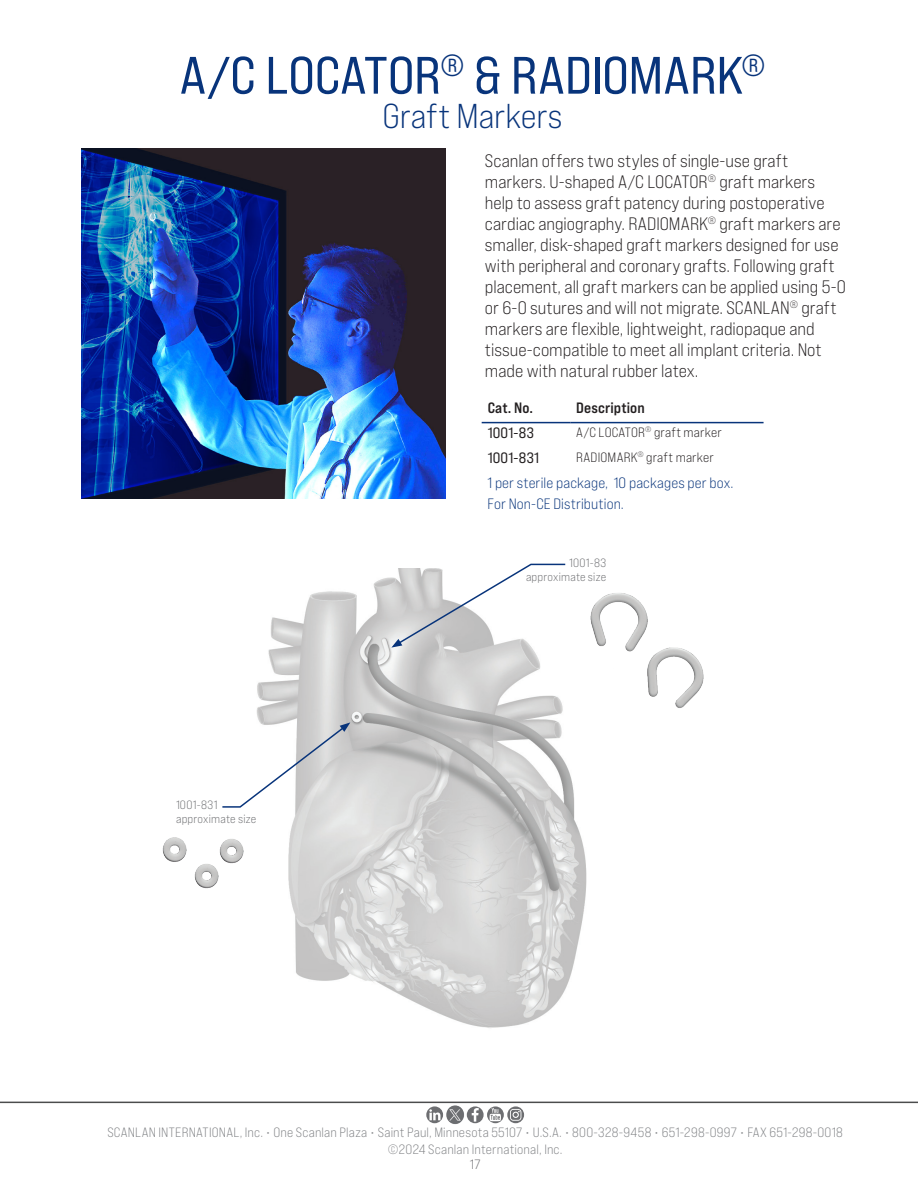
<style>
.page{position:relative;width:918px;height:1188px;background:#fff}
.page>*{position:absolute;margin:0;border:0;box-sizing:border-box;transform-origin:0 0}
._2015_R_Page_Header{font:52.5px "Bebas Neue Pro Exp Rg";letter-spacing:-.005em;color:#08347b}
._2015_R_Page_Header-2{font:34.5px "Bebas Neue Pro Exp Bk";letter-spacing:-.005em;color:#08347b}
._2015_Description{font:18px/21px "Bebas Neue Pro Exp Bk";color:#231f20}
.t1{font:15px "Bebas Neue Pro Exp Bk";letter-spacing:.005em;color:#08347b}
._2015_CHART_TEXT{font:15px "Bebas Neue Pro Exp Bd";letter-spacing:.01em;color:#231f20}
._2015_CHART_Model_Number{font:15px "Bebas Neue Pro Exp Rg";letter-spacing:.025em;color:#231f20}
.t2{font:13.5px/16.5px "Bebas Neue Pro Exp Bk";letter-spacing:.015em;color:#808285;text-align:center}
._2015_CHART_TEXT-2{font:13.5px "Bebas Neue Pro Exp Bk";letter-spacing:.015em;color:#231f20}
.t3{font:13.5px "Bebas Neue Pro Exp Bk";color:#6c6d70}
._2015_img_model_number{font:12px/14.4px "Bebas Neue Pro Exp Bk";letter-spacing:.02em;color:#6c6d70;text-align:right}
</style>
<div class="page">
<div style="left:467px;top:1106px;width:17px;height:17px;background:#6d6e71;border-radius:50%"></div>
<svg style="left:472px;top:1108px;width:7px;height:14px"></svg>
<svg style="left:487px;top:1106px;width:17px;height:17px"></svg>
<svg style="left:490px;top:1108px;width:11px;height:13px"></svg>
<svg style="left:507px;top:1106px;width:17px;height:17px"></svg>
<svg style="left:510px;top:1109px;width:11px;height:12px"></svg>
<img style="left:446px;top:1105px;width:18px;height:20px">
<svg style="left:426px;top:1106px;width:17px;height:17px"></svg>
<svg style="left:429px;top:1109px;width:11px;height:11px"></svg>
<hr style="left:0;top:1102px;width:918px;height:1px;background:#4b4c4d">
<hr style="left:482px;top:422px;width:88px;height:1px;background:#08347b">
<hr style="left:570px;top:422px;width:194px;height:1px;background:#08347b">
<img style="left:257px;top:577px;width:330px;height:451px">
<img style="left:590px;top:593px;width:114px;height:115px">
<img style="left:162px;top:837px;width:25px;height:25px">
<img style="left:257px;top:808px;width:22px;height:68px">
<img style="left:194px;top:839px;width:50px;height:50px">
<svg style="left:222px;top:722px;width:128px;height:86px"></svg>
<svg style="left:391px;top:563px;width:176px;height:85px"></svg>
<img style="left:81px;top:148px;width:365px;height:351px">
<p class="_2015_R_Page_Header" style="left:180px;top:43px;width:587px">A/C LOCATOR<sup>®</sup> &amp; RADIOMARK<sup>®</sup></p>
<p class="_2015_R_Page_Header-2" style="left:382px;top:95px;width:182px">Graft Markers</p>
<p class="_2015_Description" style="left:485px;top:149px;width:362px">Scanlan offers two styles of single-use graft markers. U-shaped A/C LOCATOR<sup>®</sup> graft markers help to assess graft patency during postoperative cardiac angiography. RADIOMARK<sup>®</sup> graft markers are smaller, disk-shaped graft markers designed for use with peripheral and coronary grafts. Following graft placement, all graft markers can be applied using 5-0 or 6-0 sutures and will not migrate. SCANLAN<sup>®</sup> graft markers are flexible, lightweight, radiopaque and tissue-compatible to meet all implant criteria. Not made with natural rubber latex.</p>
<p class="_2015_CHART_TEXT" style="left:488px;top:398px;width:47px">Cat. No.</p>
<p class="_2015_CHART_TEXT" style="left:576px;top:398px;width:70px">Description</p>
<p class="_2015_CHART_Model_Number" style="left:488px;top:424px;width:48px">1001-83</p>
<p class="_2015_CHART_TEXT-2" style="left:576px;top:424px;width:147px">A/C LOCATOR<sup>®</sup> graft marker</p>
<p class="_2015_CHART_Model_Number" style="left:488px;top:449px;width:53px">1001-831</p>
<p class="_2015_CHART_TEXT-2" style="left:576px;top:449px;width:139px">RADIOMARK<sup>®</sup> graft marker</p>
<p class="t1" style="left:488px;top:473px;width:247px">1 per sterile package, 10 packages per box.</p>
<p class="t1" style="left:488px;top:494px;width:138px">For Non-CE Distribution.</p>
<p class="_2015_img_model_number" style="left:176px;top:797px;width:82px;text-align:left">1001-831 approximate size</p>
<p class="_2015_img_model_number" style="left:526px;top:555px;width:82px">1001-83 approximate size</p>
<p class="t2" style="left:107px;top:1124px;width:737px">SCANLAN INTERNATIONAL, Inc. • One Scanlan Plaza • Saint Paul, Minnesota 55107 • U.S.A. • 800-328-9458 • 651-298-0997 • FAX 651-298-0018 ©2024 Scanlan International, Inc.</p>
<p class="t3" style="left:470px;top:1156px;width:12px">17</p>
</div>
